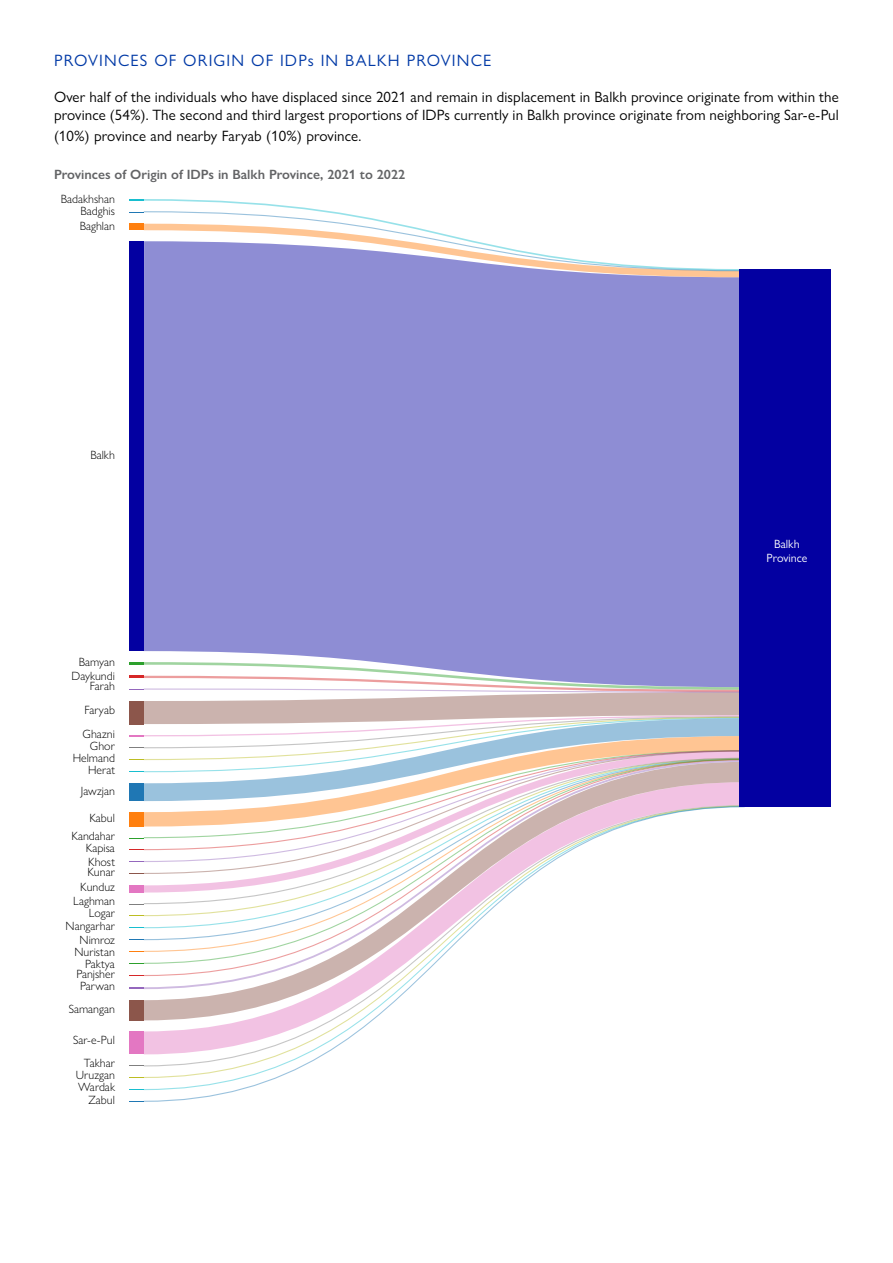
<style>
.page{position:relative;width:893px;height:1263px;background:#fff}
.page>*{position:absolute;margin:0;border:0;box-sizing:border-box;transform-origin:0 0}
.t1{font:16.5px "Gill Sans Nova";letter-spacing:.07em;color:#0039a6}
.t2{font:15px/18px "Gill Sans Nova";letter-spacing:.01em;color:#000}
.t3{font:600 13.5px "Gill Sans Nova";color:#636466}
.t4{font:300 12px/12px "Gill Sans Nova";color:#000;text-align:right}
.t5{font:12px/14.4px "Gill Sans Nova";color:#fff;text-align:center}
</style>
<div class="page">
<div style="left:144px;top:281px;width:596px;height:380px;background:#8e8dd4"></div>
<svg style="left:144px;top:773px;width:596px;height:33px"></svg>
<svg style="left:143px;top:806px;width:602px;height:296px"></svg>
<svg style="left:129px;top:199px;width:611px;height:82px"></svg>
<div style="left:129px;top:224px;width:15px;height:6px;background:#ff7f0e"></div>
<div style="left:129px;top:241px;width:15px;height:410px;background:#0300a1"></div>
<svg style="left:129px;top:661px;width:611px;height:112px"></svg>
<div style="left:129px;top:783px;width:15px;height:18px;background:#1f77b4"></div>
<div style="left:129px;top:812px;width:15px;height:14px;background:#ff7f0e"></div>
<svg style="left:129px;top:849px;width:15px;height:1px"></svg>
<svg style="left:129px;top:861px;width:15px;height:1px"></svg>
<svg style="left:129px;top:873px;width:15px;height:1px"></svg>
<div style="left:129px;top:885px;width:15px;height:7px;background:#e377c2"></div>
<svg style="left:129px;top:915px;width:15px;height:1px"></svg>
<svg style="left:129px;top:927px;width:15px;height:1px"></svg>
<svg style="left:129px;top:939px;width:15px;height:1px"></svg>
<svg style="left:129px;top:951px;width:15px;height:1px"></svg>
<svg style="left:129px;top:963px;width:15px;height:1px"></svg>
<svg style="left:129px;top:975px;width:15px;height:1px"></svg>
<svg style="left:129px;top:987px;width:15px;height:2px"></svg>
<div style="left:129px;top:1000px;width:15px;height:20px;background:#8c564b"></div>
<div style="left:129px;top:1031px;width:15px;height:23px;background:#e377c2"></div>
<svg style="left:129px;top:1065px;width:15px;height:1px"></svg>
<svg style="left:129px;top:1077px;width:15px;height:1px"></svg>
<svg style="left:129px;top:1089px;width:15px;height:1px"></svg>
<svg style="left:129px;top:1101px;width:15px;height:1px"></svg>
<div style="left:740px;top:269px;width:91px;height:538px;background:#0300a1"></div>
<p class="t1" style="left:54px;top:50px;width:439px">PROVINCES OF ORIGIN OF IDPs IN BALKH PROVINCE</p>
<p class="t2" style="left:54px;top:88px;width:786px">Over half of the individuals who have displaced since 2021 and remain in displacement in Balkh province originate from within the province (54%). The second and third largest proportions of IDPs currently in Balkh province originate from neighboring Sar-e-Pul</p>
<p class="t2" style="left:54px;top:127px;width:309px">(10%) province and nearby Faryab (10%) province.</p>
<p class="t3" style="left:54px;top:166px;width:353px">Provinces of Origin of IDPs in Balkh Province, 2021 to 2022</p>
<p class="t4" style="left:61px;top:192px;width:56px">Badakhshan</p>
<p class="t4" style="left:80px;top:219px;width:37px">Baghlan</p>
<p class="t4" style="left:80px;top:204px;width:36px">Badghis</p>
<p class="t4" style="left:90px;top:449px;width:26px">Balkh</p>
<p class="t4" style="left:79px;top:656px;width:38px">Bamyan</p>
<p class="t4" style="left:72px;top:670px;width:45px;line-height:10.5px">Daykundi<br>Farah</p>
<p class="t4" style="left:83px;top:698px;width:34px;line-height:24px;text-align:left">Faryab<br>Ghazni</p>
<p class="t4" style="left:90px;top:740px;width:26px">Ghor</p>
<p class="t4" style="left:73px;top:752px;width:44px">Helmand<br>Herat</p>
<p class="t4" style="left:89px;top:812px;width:27px">Kabul</p>
<p class="t4" style="left:81px;top:785px;width:36px">Jawzjan</p>
<p class="t4" style="left:71px;top:830px;width:45px">Kandahar</p>
<p class="t4" style="left:88px;top:866px;width:29px">Kunar</p>
<p class="t4" style="left:86px;top:842px;width:31px">Kapisa</p>
<p class="t4" style="left:73px;top:880px;width:43px;line-height:13.5px;text-align:center">Kunduz<br>Laghman</p>
<p class="t4" style="left:89px;top:906px;width:28px">Logar</p>
<p class="t4" style="left:88px;top:855px;width:28px">Khost</p>
<p class="t4" style="left:66px;top:919px;width:51px;line-height:13.5px">Nangarhar<br>Nimroz</p>
<p class="t4" style="left:74px;top:945px;width:42px">Nuristan<br>Paktya</p>
<p class="t4" style="left:76px;top:968px;width:40px">Panjsher</p>
<p class="t4" style="left:80px;top:980px;width:36px">Parwan</p>
<p class="t4" style="left:69px;top:1002px;width:48px">Samangan</p>
<p class="t4" style="left:73px;top:1034px;width:43px">Sar-e-Pul</p>
<p class="t4" style="left:76px;top:1056px;width:41px;text-align:justify;text-indent:8px">Takhar Uruzgan Wardak</p>
<p class="t4" style="left:89px;top:1094px;width:28px">Zabul</p>
<p class="t5" style="left:767px;top:536px;width:42px">Balkh<br>Province</p>
</div>
